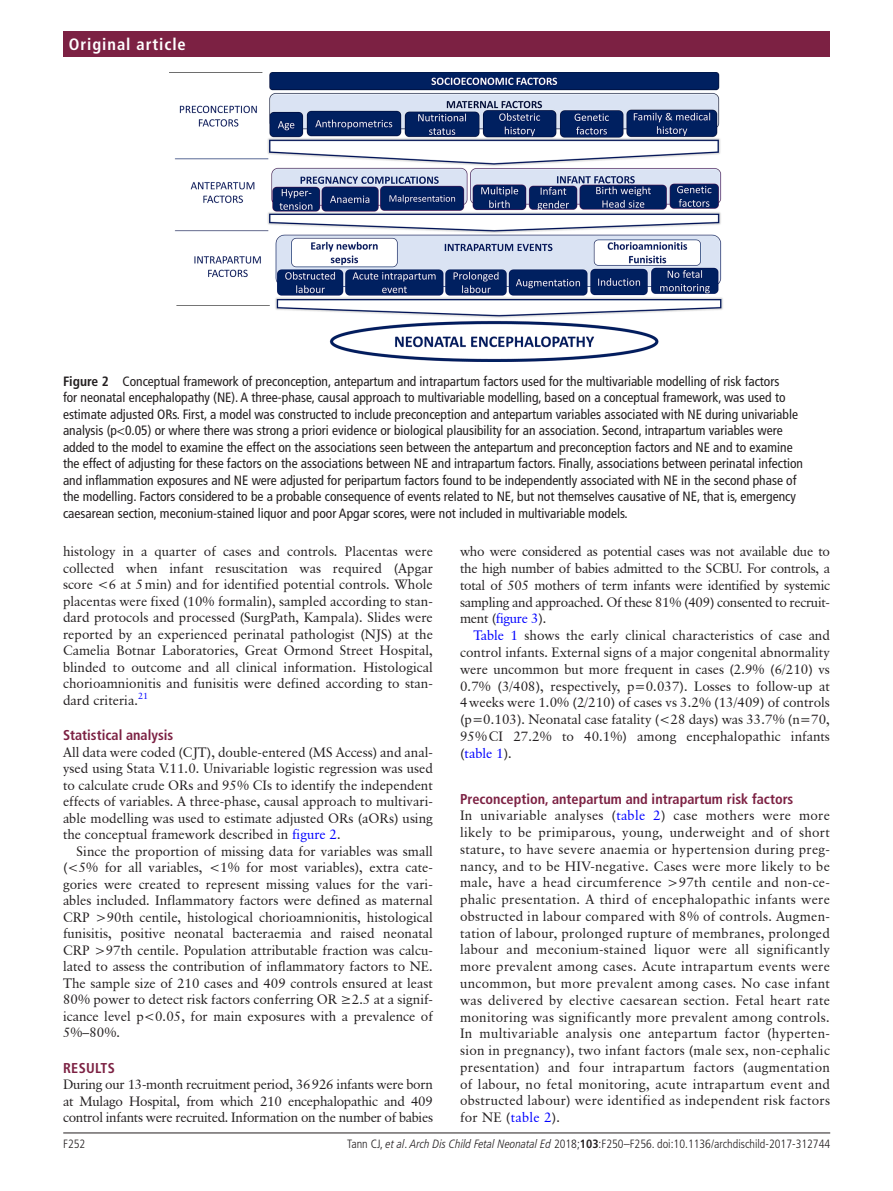
<style>
.page{position:relative;width:893px;height:1191px;background:#fff}
.page>*{position:absolute;margin:0;border:0;box-sizing:border-box;transform-origin:0 0}
.t1{font:700 condensed 16.5px "Frutiger LT Pro";letter-spacing:.055em;color:#fff}
.t2{font:700 condensed 14.25px "Frutiger LT Pro";color:#7c2143}
.t3{font:13.5px/16.8px "Classical Garamond BT";color:#231f20;text-align:justify}
.t4{font:condensed 13.5px/16.5px "Frutiger LT Pro";color:#231f20}
.t5{font:300 condensed 12px "Frutiger LT Pro";color:#231f20}
.s1{font-weight:700}
.s2{color:#00f}
.s3{font-style:italic}
</style>
<div class="page">
<hr style="left:63px;top:1132px;width:767px;height:1px;background:#231f20">
<div style="left:63px;top:31px;width:767px;height:25px;background:#7c2143"></div>
<img style="left:170px;top:72px;width:553px;height:290px">
<p class="t1" style="left:69px;top:34px;width:118px">Original article</p>
<p class="t4" style="left:63px;top:373px;width:741px"><span class="s1">Figure 2</span> Conceptual framework of preconception, antepartum and intrapartum factors used for the multivariable modelling of risk factors<br>for neonatal encephalopathy (NE). A three-phase, causal approach to multivariable modelling, based on a conceptual framework, was used to estimate adjusted ORs. First, a model was constructed to include preconception and antepartum variables associated with NE during univariable analysis (p&lt;0.05) or where there was strong a priori evidence or biological plausibility for an association. Second, intrapartum variables were added to the model to examine the effect on the associations seen between the antepartum and preconception factors and NE and to examine the effect of adjusting for these factors on the associations between NE and intrapartum factors. Finally, associations between perinatal infection and inflammation exposures and NE were adjusted for peripartum factors found to be independently associated with NE in the second phase of the modelling. Factors considered to be a probable consequence of events related to NE, but not themselves causative of NE, that is, emergency caesarean section, meconium-stained liquor and poor Apgar scores, were not included in multivariable models.</p>
<p class="t3" style="left:63px;top:543px;width:371px">histology in a quarter of cases and controls. Placentas were collected when infant resuscitation was required (Apgar score &lt;6 at 5min) and for identified potential controls. Whole placentas were fixed (10% formalin), sampled according to stan&shy;dard protocols and processed (SurgPath, Kampala). Slides were reported by an experienced perinatal pathologist (NJS) at the Camelia Botnar Laboratories, Great Ormond Street Hospital, blinded to outcome and all clinical information. Histological chorioamnionitis and funisitis were defined according to stan&shy;dard criteria.<sup>21</sup></p>
<p class="t2" style="left:63px;top:727px;width:112px">Statistical analysis</p>
<p class="t3" style="left:63px;top:743px;width:371px">All data were coded (CJT), double-entered (MS Access) and anal&shy;ysed using Stata V.11.0. Univariable logistic regression was used to calculate crude ORs and 95% CIs to identify the independent effects of variables. A three-phase, causal approach to multivari&shy;able modelling was used to estimate adjusted ORs (aORs) using the conceptual framework described in <span class="s2">figure 2</span>.</p>
<p class="t3" style="left:63px;top:842px;width:371px;text-indent:14px">Since the proportion of missing data for variables was small (&lt;5% for all variables, &lt;1% for most variables), extra cate&shy;gories were created to represent missing values for the vari&shy;ables included. Inflammatory factors were defined as maternal CRP &gt;90th centile, histological chorioamnionitis, histological funisitis, positive neonatal bacteraemia and raised neonatal CRP &gt;97th centile. Population attributable fraction was calcu&shy;lated to assess the contribution of inflammatory factors to NE.<br>The sample size of 210 cases and 409 controls ensured at least 80% power to detect risk factors conferring OR ≥2.5 at a signif&shy;icance level p&lt;0.05, for main exposures with a prevalence of 5%–80%.</p>
<p class="t2" style="left:63px;top:1059px;width:46px">Results</p>
<p class="t3" style="left:63px;top:1076px;width:371px">During our 13-month recruitment period, 36926 infants were born at Mulago Hospital, from which 210 encephalopathic and 409 control infants were recruited. Information on the number of babies</p>
<p class="t3" style="left:460px;top:543px;width:372px">who were considered as potential cases was not available due to the high number of babies admitted to the SCBU. For controls, a total of 505 mothers of term infants were identified by systemic sampling and approached. Of these 81% (409) consented to recruit&shy;ment (<span class="s2">figure 3</span>).</p>
<p class="t3" style="left:460px;top:627px;width:371px;text-indent:13px"><span class="s2">Table 1</span> shows the early clinical characteristics of case and control infants. External signs of a major congenital abnormality were uncommon but more frequent in cases (2.9% (6/210) vs 0.7% (3/408), respectively, p=0.037). Losses to follow-up at 4weeks were 1.0% (2/210) of cases vs 3.2% (13/409) of controls (p=0.103). Neonatal case fatality (&lt;28 days) was 33.7% (n=70, 95%CI 27.2% to 40.1%) among encephalopathic infants (<span class="s2">table 1</span>).</p>
<p class="t2" style="left:460px;top:790px;width:335px">Preconception, antepartum and intrapartum risk factors</p>
<p class="t3" style="left:460px;top:807px;width:371px">In univariable analyses (<span class="s2">table 2</span>) case mothers were more likely to be primiparous, young, underweight and of short stature, to have severe anaemia or hypertension during preg&shy;nancy, and to be HIV-negative. Cases were more likely to be male, have a head circumference &gt;97th centile and non-ce&shy;phalic presentation. A third of encephalopathic infants were obstructed in labour compared with 8% of controls. Augmen&shy;tation of labour, prolonged rupture of membranes, prolonged labour and meconium-stained liquor were all significantly more prevalent among cases. Acute intrapartum events were uncommon, but more prevalent among cases. No case infant was delivered by elective caesarean section. Fetal heart rate monitoring was significantly more prevalent among controls.<br>In multivariable analysis one antepartum factor (hyperten&shy;sion in pregnancy), two infant factors (male sex, non-cephalic presentation) and four intrapartum factors (augmentation of labour, no fetal monitoring, acute intrapartum event and obstructed labour) were identified as independent risk factors for NE (<span class="s2">table 2</span>).</p>
<p class="t5" style="left:63px;top:1136px;width:24px">F252</p>
<p class="t5" style="left:347px;top:1136px;width:485px">Tann CJ, <span class="s3">et al</span>. <span class="s3">Arch Dis Child Fetal Neonatal Ed</span> 2018;<span class="s1">103</span>:F250–F256. doi:10.1136/archdischild-2017-312744</p>
</div>
